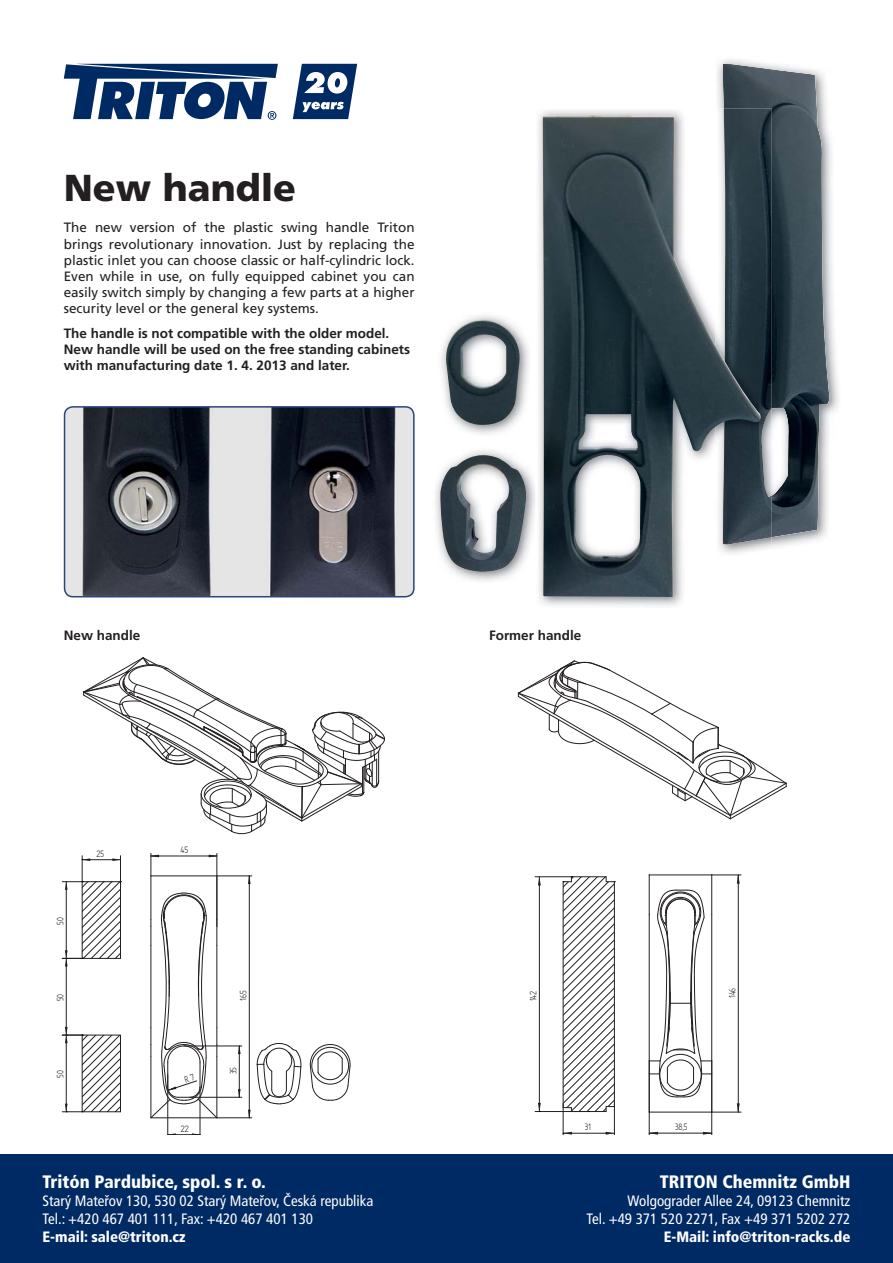
<style>
.page{position:relative;width:893px;height:1263px;background:#fff}
.page>*{position:absolute;margin:0;border:0;box-sizing:border-box;transform-origin:0 0}
.t1{font:900 37.5px "Frutiger LT Com";color:#231f20}
.t2{font:900 condensed 18px "Frutiger LT Com";color:#fff}
.t3{font:condensed 15px/18px "Frutiger LT Com";color:#fff}
.t4{font:900 condensed 15px "Frutiger LT Com";color:#fff}
.t5{font:13.5px/16.2px "Frutiger LT Com";color:#231f20;text-align:justify}
.t6{font:700 13.5px/16.2px "Frutiger LT Com";color:#231f20}
.t7{font:10.5px "Solid Edge ISO";color:#231f20}
.t8{font:10.5px "Solid Edge ISO";color:#231f20;scale:1.07 1}
</style>
<div class="page">
<svg style="left:64px;top:64px;width:214px;height:56px"></svg>
<svg style="left:293px;top:64px;width:64px;height:55px"></svg>
<img style="left:65px;top:407px;width:349px;height:190px;border-radius:9px">
<div style="left:64px;top:406px;width:351px;height:191px;border:2px solid #2a457a;border-radius:9px"></div>
<hr style="left:190px;top:1097px;width:52px;height:1px;background:#231f20">
<hr style="left:184px;top:1046px;width:58px;height:1px;background:#231f20">
<hr style="left:239px;top:1046px;width:1px;height:51px;background:#231f20">
<hr style="left:200px;top:1087px;width:1px;height:47px;background:#231f20">
<hr style="left:167px;top:1074px;width:1px;height:60px;background:#231f20">
<hr style="left:168px;top:1134px;width:32px;height:1px;background:#231f20">
<hr style="left:217px;top:853px;width:1px;height:73px;background:#231f20">
<hr style="left:151px;top:856px;width:66px;height:1px;background:#231f20">
<hr style="left:217px;top:875px;width:35px;height:1px;background:#231f20">
<hr style="left:217px;top:1117px;width:35px;height:1px;background:#231f20">
<hr style="left:249px;top:876px;width:1px;height:242px;background:#231f20">
<svg style="left:209px;top:855px;width:8px;height:2px"></svg>
<svg style="left:248px;top:876px;width:3px;height:8px"></svg>
<svg style="left:248px;top:1110px;width:3px;height:8px"></svg>
<svg style="left:238px;top:1089px;width:3px;height:8px"></svg>
<svg style="left:238px;top:1046px;width:3px;height:8px"></svg>
<svg style="left:151px;top:853px;width:8px;height:22px"></svg>
<hr style="left:151px;top:875px;width:66px;height:1px;background:#231f20">
<hr style="left:151px;top:876px;width:1px;height:43px;background:#231f20">
<svg style="left:257px;top:1043px;width:44px;height:61px"></svg>
<svg style="left:310px;top:1044px;width:41px;height:57px"></svg>
<hr style="left:66px;top:966px;width:1px;height:61px;background:#231f20">
<svg style="left:83px;top:657px;width:302px;height:177px"></svg>
<svg style="left:517px;top:660px;width:270px;height:160px"></svg>
<hr style="left:738px;top:875px;width:1px;height:237px;background:#231f20">
<hr style="left:711px;top:1061px;width:1px;height:73px;background:#231f20">
<hr style="left:649px;top:1061px;width:1px;height:73px;background:#231f20">
<hr style="left:649px;top:1133px;width:63px;height:1px;background:#231f20">
<hr style="left:535px;top:876px;width:36px;height:1px;background:#231f20">
<hr style="left:535px;top:1111px;width:54px;height:1px;background:#231f20">
<hr style="left:539px;top:885px;width:1px;height:218px;background:#231f20">
<svg style="left:538px;top:877px;width:3px;height:8px"></svg>
<svg style="left:538px;top:1103px;width:3px;height:9px"></svg>
<hr style="left:614px;top:1104px;width:1px;height:30px;background:#231f20">
<hr style="left:563px;top:1104px;width:1px;height:30px;background:#231f20">
<hr style="left:572px;top:1133px;width:34px;height:1px;background:#231f20">
<svg style="left:606px;top:1132px;width:8px;height:2px"></svg>
<svg style="left:563px;top:1132px;width:9px;height:2px"></svg>
<hr style="left:649px;top:1112px;width:63px;height:1px;background:#231f20">
<svg style="left:712px;top:1103px;width:29px;height:10px"></svg>
<svg style="left:649px;top:875px;width:92px;height:222px"></svg>
<div style="left:0;top:1154px;width:893px;height:109px;background:#002a64"></div>
<img style="left:441px;top:314px;width:86px;height:116px">
<img style="left:435px;top:450px;width:100px;height:131px">
<img style="left:440px;top:454px;width:87px;height:119px">
<img style="left:717px;top:59px;width:122px;height:489px">
<img style="left:722px;top:64px;width:108px;height:473px">
<img style="left:723px;top:108px;width:49px;height:436px">
<img style="left:537px;top:115px;width:225px;height:482px">
<svg style="left:563px;top:876px;width:52px;height:236px"></svg>
<svg style="left:62px;top:856px;width:59px;height:110px"></svg>
<svg style="left:62px;top:1027px;width:59px;height:85px"></svg>
<svg style="left:150px;top:892px;width:68px;height:227px"></svg>
<h1 class="t1" style="left:64px;top:173px;width:234px">New handle</h1>
<p class="t5" style="left:64px;top:221px;width:352px">The new version of the plastic swing handle Triton brings revolutionary innovation. Just by replacing the plastic inlet you can choose classic or half-cylindric lock.<br>Even while in use, on fully equipped cabinet you can easily switch simply by changing a few parts at a higher security level or the general key systems.</p>
<p class="t6" style="left:64px;top:327px;width:348px">The handle is not compatible with the older model.<br>New handle will be used on the free standing cabinets with manufacturing date 1. 4. 2013 and later.</p>
<p class="t6" style="left:64px;top:628px;width:78px">New handle</p>
<p class="t6" style="left:489px;top:628px;width:94px">Former handle</p>
<p class="t7" style="left:55px;top:925px;width:9px;rotate:-90deg">50</p>
<p class="t7" style="left:55px;top:1001px;width:9px;rotate:-90deg">50</p>
<p class="t7" style="left:55px;top:1078px;width:9px;rotate:-90deg">50</p>
<p class="t7" style="left:97px;top:849px;width:9px">25</p>
<p class="t8" style="left:180px;top:845px;width:9px">45</p>
<p class="t7" style="left:181px;top:1123px;width:10px">22</p>
<p class="t7" style="left:238px;top:1001px;width:12px;rotate:-90deg">165</p>
<p class="t7" style="left:228px;top:1074px;width:9px;rotate:-90deg">35</p>
<h2 class="t2" style="left:43px;top:1174px;width:225px">Tritón Pardubice, spol. s r. o.</h2>
<p class="t3" style="left:43px;top:1193px;width:333px">Starý Mateřov 130, 530 02 Starý Mateřov, Česká republika<br>Tel.: +420 467 401 111, Fax: +420 467 401 130</p>
<p class="t4" style="left:43px;top:1230px;width:145px">E-mail: sale@triton.cz</p>
<p class="t7" style="left:528px;top:1001px;width:12px;rotate:-90deg">142</p>
<p class="t7" style="left:727px;top:998px;width:12px;rotate:-90deg">146</p>
<p class="t7" style="left:585px;top:1121px;width:8px">31</p>
<p class="t7" style="left:675px;top:1122px;width:14px">38,5</p>
<h2 class="t2" style="left:660px;top:1174px;width:192px">TRITON Chemnitz GmbH</h2>
<p class="t3" style="left:587px;top:1193px;width:265px;text-align:right">Wolgograder Allee 24, 09123 Chemnitz<br>Tel. +49 371 520 2271, Fax +49 371 5202 272</p>
<p class="t4" style="left:664px;top:1230px;width:188px">E-Mail: info@triton-racks.de</p>
</div>
